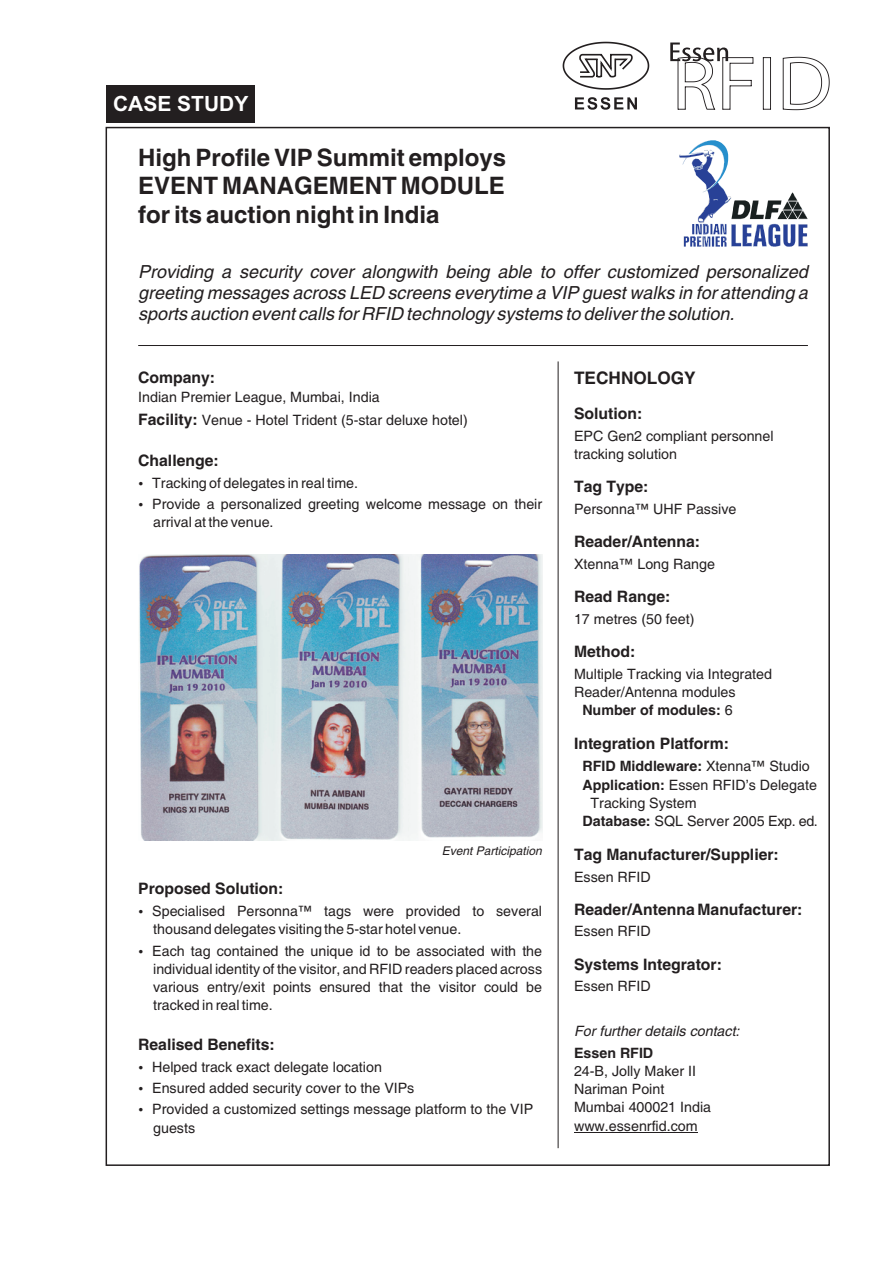
<style>
.page{position:relative;width:893px;height:1263px;background:#fff}
.page>*{position:absolute;margin:0;border:0;box-sizing:border-box;transform-origin:0 0}
.t1{font:700 24px/28.5px "Helvetica";color:#231f20;text-align:justify}
.t2{font:700 21px "Arial";color:#fff}
.t3{font:italic 18px/20.9px "Helvetica";color:#231f20;text-align:justify}
.t4{font:700 17.25px "Helvetica";color:#231f20}
.t5{font:700 15.75px "Helvetica";color:#231f20}
.t6{font:14.25px/18.1px "Helvetica";color:#231f20}
.t7{font:700 14.25px "Helvetica";color:#231f20}
.t8{font:italic 14.25px "Helvetica";color:#231f20}
.t9{font:italic 12px "Helvetica";color:#231f20}
.s1{font-weight:700;font-size:15.75px}
.s2{font-weight:400}
.s3{font-weight:700}
</style>
<div class="page">
<div style="left:106px;top:85px;width:149px;height:37px;background:#231f20"></div>
<hr style="left:138px;top:345px;width:670px;height:1px;background:#231f20">
<hr style="left:558px;top:361px;width:1px;height:787px;background:#231f20">
<hr style="left:574px;top:1132px;width:124px;height:1px;background:#231f20">
<svg style="left:575px;top:97px;width:62px;height:13px"></svg>
<svg style="left:563px;top:42px;width:86px;height:48px"></svg>
<svg style="left:670px;top:43px;width:160px;height:67px"></svg>
<img style="left:139px;top:555px;width:403px;height:285px">
<svg style="left:679px;top:140px;width:129px;height:107px"></svg>
<h2 class="t2" style="left:113px;top:96px;width:137px">CASE STUDY</h2>
<h1 class="t1" style="left:138px;top:145px;width:370px">High Profile VIP Summit employs EVENT MANAGEMENT MODULE for its auction night in India</h1>
<p class="t3" style="left:138px;top:263px;width:671px">Providing a security cover alongwith being able to offer customized personalized greeting messages across LED screens everytime a VIP guest walks in for attending a sports auction event calls for RFID technology systems to deliver the solution.</p>
<p class="t5" style="left:138px;top:371px;width:79px">Company:</p>
<p class="t6" style="left:138px;top:386px;width:331px;line-height:23.9px">Indian Premier League, Mumbai, India<br><span class="s1">Facility:</span> Venue - Hotel Trident (5-star deluxe hotel)</p>
<p class="t5" style="left:138px;top:454px;width:82px">Challenge:</p>
<p class="t6" style="left:138px;top:475px;width:221px">•Tracking of delegates in real time.</p>
<p class="t6" style="left:153px;top:496px;width:390px;text-indent:-15px">•Provide a personalized greeting welcome message on their arrival at the venue.</p>
<p class="t9" style="left:442px;top:846px;width:102px">Event Participation</p>
<p class="t5" style="left:138px;top:883px;width:147px">Proposed Solution:</p>
<p class="t6" style="left:153px;top:903px;width:390px;text-indent:-15px">•Specialised Personna™ tags were provided to several thousand delegates visiting the 5-star hotel venue.</p>
<p class="t6" style="left:153px;top:943px;width:390px;text-align:justify;text-indent:-15px">•Each tag contained the unique id to be associated with the individual identity of the visitor, and RFID readers placed across various entry/exit points ensured that the visitor could be tracked in real time.</p>
<p class="t5" style="left:138px;top:1038px;width:138px">Realised Benefits:</p>
<p class="t6" style="left:138px;top:1059px;width:245px">•Helped track exact delegate location</p>
<p class="t6" style="left:138px;top:1080px;width:278px">•Ensured added security cover to the VIPs</p>
<p class="t6" style="left:153px;top:1102px;width:382px;text-indent:-15px">•Provided a customized settings message platform to the VIP guests</p>
<p class="t4" style="left:574px;top:372px;width:123px">TECHNOLOGY</p>
<p class="t5" style="left:574px;top:407px;width:70px">Solution:</p>
<p class="t6" style="left:574px;top:428px;width:201px">EPC Gen2 compliant personnel tracking solution</p>
<p class="t5" style="left:574px;top:480px;width:76px">Tag Type:</p>
<p class="t6" style="left:574px;top:501px;width:164px">Personna™ UHF Passive</p>
<p class="t5" style="left:574px;top:535px;width:128px">Reader/Antenna:</p>
<p class="t6" style="left:574px;top:556px;width:143px">Xtenna™ Long Range</p>
<p class="t5" style="left:574px;top:590px;width:98px">Read Range:</p>
<p class="t6" style="left:574px;top:611px;width:122px">17 metres (50 feet)</p>
<p class="t5" style="left:574px;top:645px;width:63px">Method:</p>
<p class="t6" style="left:574px;top:666px;width:199px">Multiple Tracking via Integrated</p>
<p class="t6" style="left:574px;top:684px;width:163px">Reader/Antenna modules</p>
<p class="t7" style="left:582px;top:705px;width:152px">Number of modules: <span class="s2">6</span></p>
<p class="t5" style="left:574px;top:737px;width:156px">Integration Platform:</p>
<p class="t7" style="left:583px;top:761px;width:229px">RFID Middleware: <span class="s2">Xtenna™ Studio</span></p>
<p class="t6" style="left:583px;top:777px;width:236px"><span class="s3">Application:</span> Essen RFID’s Delegate</p>
<p class="t6" style="left:591px;top:795px;width:108px">Tracking System</p>
<p class="t6" style="left:583px;top:814px;width:237px"><span class="s3">Database:</span> SQL Server 2005 Exp. ed.</p>
<p class="t5" style="left:574px;top:848px;width:206px">Tag Manufacturer/Supplier:</p>
<p class="t6" style="left:574px;top:869px;width:78px">Essen RFID</p>
<p class="t5" style="left:574px;top:903px;width:230px">Reader/Antenna Manufacturer:</p>
<p class="t6" style="left:574px;top:924px;width:78px">Essen RFID</p>
<p class="t5" style="left:574px;top:958px;width:149px">Systems Integrator:</p>
<p class="t6" style="left:574px;top:979px;width:78px">Essen RFID</p>
<p class="t8" style="left:574px;top:1025px;width:167px">For further details contact:</p>
<p class="t7" style="left:574px;top:1047px;width:81px">Essen RFID</p>
<p class="t6" style="left:574px;top:1063px;width:139px">24-B, Jolly Maker II<br>Nariman Point<br>Mumbai 400021 India www.essenrfid.com</p>
</div>
